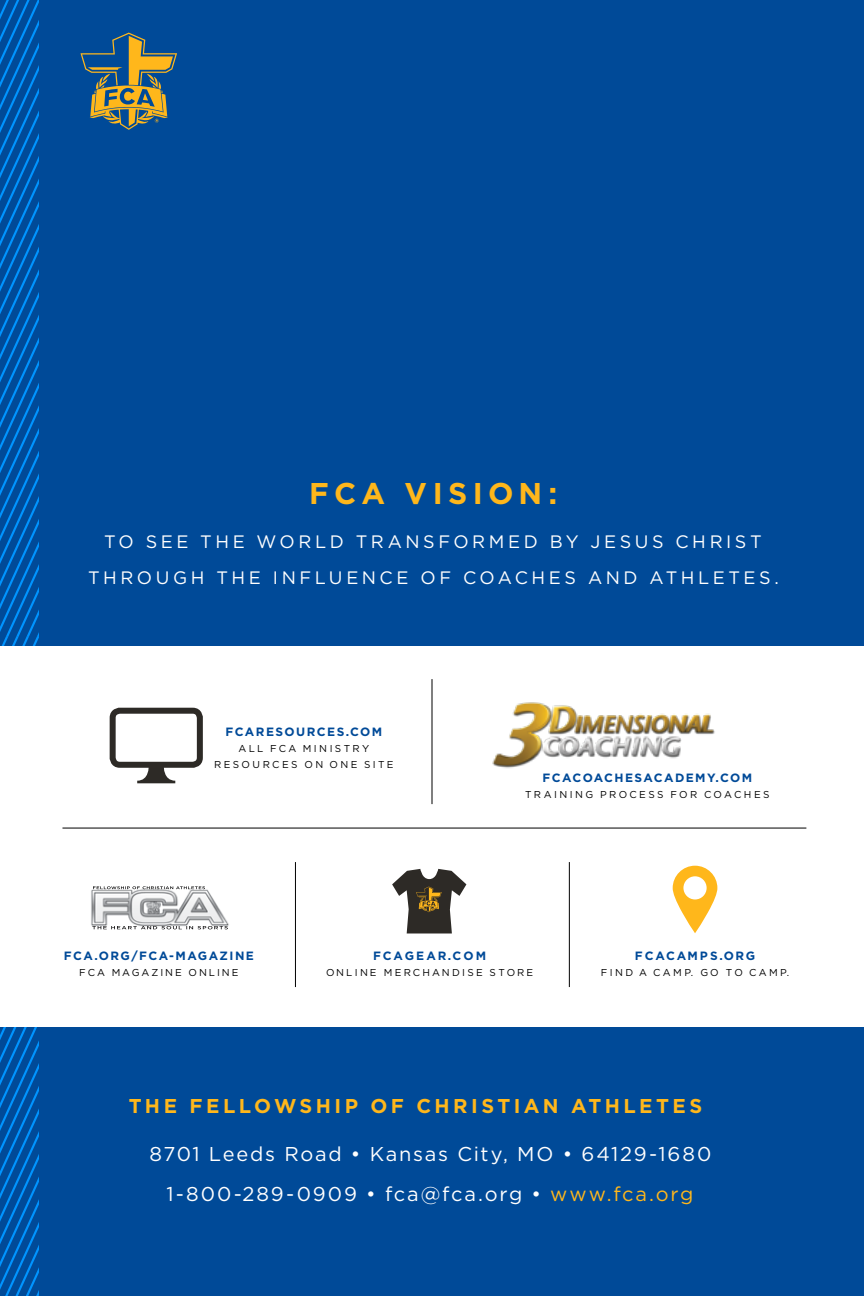
<style>
.page{position:relative;width:864px;height:1296px;background:#004a98}
.page>*{position:absolute;margin:0;border:0;box-sizing:border-box;transform-origin:0 0}
.t1{font:700 30px "Gotham HTF";letter-spacing:.18em;color:#ffb71b}
.t2{font:20px/40px "Gotham HTF";letter-spacing:.09em;color:#fff;text-align:center}
.t3{font:700 20px "Gotham HTF";letter-spacing:.17em;color:#ffb71b}
.t4{font:18px/36px "Gotham HTF";letter-spacing:.2em;color:#fff;text-align:center}
.t5{font:700 12px "Gotham HTF";letter-spacing:.12em;color:#004a98}
.t6{font:700 12px "Gotham HTF";letter-spacing:.14em;color:#004a98}
.t7{font:700 12px "Gotham HTF";letter-spacing:.16em;color:#004a98}
.t8{font:10px/16px "Gotham HTF";letter-spacing:.235em;color:#000;text-align:center}
.t9{font:10px "Gotham HTF";letter-spacing:.195em;color:#000}
.s1{color:#ffb71b}
</style>
<div class="page">
<svg style="left:0;top:0;width:39px;height:1296px"></svg>
<svg style="left:80px;top:33px;width:97px;height:97px"></svg>
<div style="left:0;top:646px;width:864px;height:380px;background:#fff"></div>
<hr style="left:62px;top:828px;width:744px;height:1px;background:#000">
<hr style="left:432px;top:679px;width:1px;height:125px;background:#000">
<hr style="left:295px;top:862px;width:1px;height:125px;background:#000">
<hr style="left:569px;top:862px;width:1px;height:125px;background:#000">
<img style="left:91px;top:886px;width:138px;height:44px">
<img style="left:107px;top:886px;width:98px;height:3px">
<img style="left:122px;top:926px;width:106px;height:3px">
<img style="left:492px;top:702px;width:223px;height:67px">
<div style="left:110px;top:708px;width:93px;height:60px;border:6px solid #2d2a26;border-radius:7px"></div>
<svg style="left:137px;top:766px;width:38px;height:17px"></svg>
<svg style="left:392px;top:869px;width:74px;height:64px"></svg>
<svg style="left:673px;top:866px;width:44px;height:67px"></svg>
<h1 class="t1" style="left:309px;top:476px;width:250px">FCA VISION:</h1>
<h3 class="t4" style="left:88px;top:523px;width:692px">TO SEE THE WORLD TRANSFORMED BY JESUS CHRIST<br>THROUGH THE INFLUENCE OF COACHES AND ATHLETES.</h3>
<p class="t5" style="left:225px;top:724px;width:158px">FCARESOURCES.COM</p>
<p class="t8" style="left:214px;top:740px;width:181px">ALL FCA MINISTRY<br>RESOURCES ON ONE SITE</p>
<p class="t5" style="left:543px;top:771px;width:211px">FCACOACHESACADEMY.COM</p>
<p class="t8" style="left:525px;top:786px;width:246px">TRAINING PROCESS FOR COACHES</p>
<p class="t5" style="left:64px;top:949px;width:192px">FCA.ORG/FCA-MAGAZINE</p>
<p class="t9" style="left:79px;top:967px;width:161px">FCA MAGAZINE ONLINE</p>
<p class="t7" style="left:373px;top:949px;width:115px">FCAGEAR.COM</p>
<p class="t8" style="left:326px;top:964px;width:209px">ONLINE MERCHANDISE STORE</p>
<p class="t6" style="left:635px;top:949px;width:122px">FCACAMPS.ORG</p>
<p class="t8" style="left:601px;top:964px;width:190px">FIND A CAMP. GO TO CAMP.</p>
<h2 class="t3" style="left:129px;top:1094px;width:575px">THE FELLOWSHIP OF CHRISTIAN ATHLETES</h2>
<h2 class="t2" style="left:150px;top:1133px;width:563px">8701 Leeds Road • Kansas City, MO • 64129-1680<br>1-800-289-0909 • fca@fca.org • <span class="s1">www.fca.org</span></h2>
</div>
